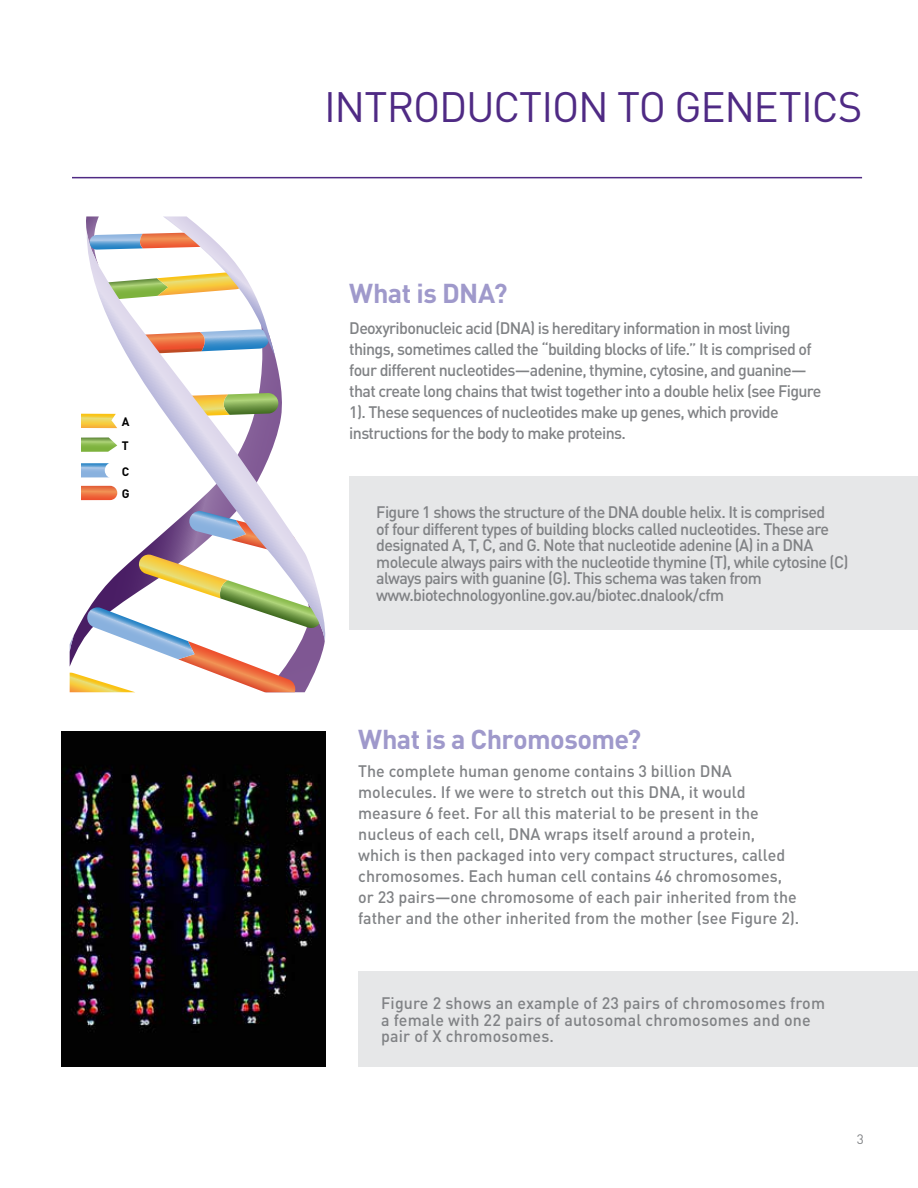
<style>
.page{position:relative;width:918px;height:1188px;background:#fff}
.page>*{position:absolute;margin:0;border:0;box-sizing:border-box;transform-origin:0 0}
.t1{font:42px "DINOT";letter-spacing:-.03em;color:#4f2a84}
.t2{font:700 27px "DINOT";letter-spacing:-.02em;color:#9f99cb}
.t3{font:500 16.5px/16.5px "DINOT";letter-spacing:-.04em;color:#808285}
.t4{font:500 16.5px/21px "DINOT";color:#808285}
.t5{font:500 16.5px/16.5px "DINOT";letter-spacing:.01em;color:#808285}
.t6{font:13.5px "DINOT";color:#808285}
.t7{font:700 12.15px/24px "DINOT";color:#000}
</style>
<div class="page">
<img style="left:62px;top:731px;width:264px;height:336px">
<div style="left:349px;top:476px;width:569px;height:154px;background:#e6e7e8"></div>
<div style="left:358px;top:972px;width:560px;height:95px;background:#e6e7e8"></div>
<hr style="left:72px;top:177px;width:790px;height:1px;background:#4f2a84">
<svg style="left:69px;top:413px;width:256px;height:279px"></svg>
<svg style="left:86px;top:356px;width:240px;height:285px"></svg>
<svg style="left:86px;top:216px;width:189px;height:140px"></svg>
<p class="t7" style="left:122px;top:409px;width:9px">A<br>T</p>
<p class="t7" style="left:122px;top:461px;width:9px;line-height:21.8px">C<br>G</p>
<h1 class="t1" style="left:324px;top:81px;width:540px">INTRODUCTION TO GENETICS</h1>
<h2 class="t2" style="left:349px;top:275px;width:160px">What is DNA?</h2>
<p class="t3" style="left:349px;top:317px;width:474px;line-height:21px">Deoxyribonucleic acid (DNA) is hereditary information in most living things, sometimes called the “building blocks of life.” It is comprised of four different nucleotides—adenine, thymine, cytosine, and guanine— that create long chains that twist together into a double helix (see Figure 1). These sequences of nucleotides make up genes, which provide instructions for the body to make proteins.</p>
<p class="t3" style="left:376px;top:504px;width:474px">Figure 1 shows the structure of the DNA double helix. It is comprised<br>of four different types of building blocks called nucleotides. These are designated A, T, C, and G. Note that nucleotide adenine (A) in a DNA molecule always pairs with the nucleotide thymine (T), while cytosine (C) always pairs with guanine (G). This schema was taken from www.biotechnologyonline.gov.au/biotec.dnalook/cfm</p>
<h2 class="t2" style="left:358px;top:722px;width:285px">What is a Chromosome?</h2>
<p class="t4" style="left:358px;top:760px;width:443px">The complete human genome contains 3 billion DNA molecules. If we were to stretch out this DNA, it would measure 6 feet. For all this material to be present in the nucleus of each cell, DNA wraps itself around a protein, which is then packaged into very compact structures, called chromosomes. Each human cell contains 46 chromosomes, or 23 pairs—one chromosome of each pair inherited from the father and the other inherited from the mother (see Figure 2).</p>
<p class="t5" style="left:381px;top:995px;width:445px">Figure 2 shows an example of 23 pairs of chromosomes from a female with 22 pairs of autosomal chromosomes and one pair of X chromosomes.</p>
<p class="t6" style="left:857px;top:1131px;width:9px">3</p>
</div>
